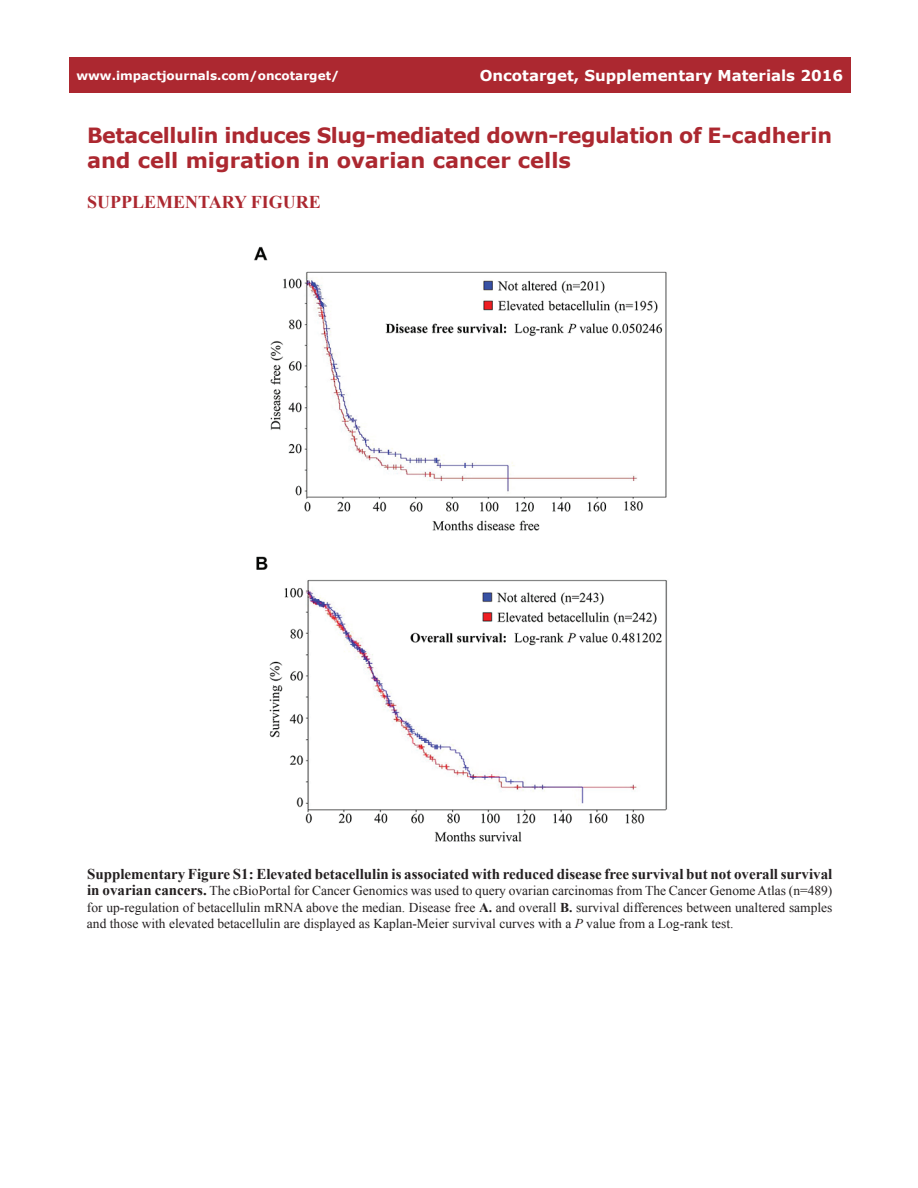
<style>
.page{position:relative;width:918px;height:1188px;background:#fff}
.page>*{position:absolute;margin:0;border:0;box-sizing:border-box;transform-origin:0 0}
.t1{font:700 21px/25.2px "Verdana";letter-spacing:-.02em;color:#ac2830}
.t2{font:700 18px "Times New Roman";color:#ac2830}
.t3{font:700 15px "Times New Roman";color:#231f20}
.t4{font:700 15px "Verdana";color:#fff}
.t5{font:13.5px/16.2px "Times New Roman";color:#231f20;text-align:justify}
.t6{font:700 12px "Verdana";color:#fff}
.s1{font-weight:700;font-size:15px}
.s2{font-weight:700}
.s3{font-style:italic}
</style>
<div class="page">
<div style="left:69px;top:57px;width:781px;height:36px;background:#ac2830"></div>
<img style="left:254px;top:246px;width:413px;height:596px">
<p class="t6" style="left:76px;top:67px;width:264px">www.impactjournals.com/oncotarget/</p>
<p class="t4" style="left:480px;top:65px;width:365px">Oncotarget, Supplementary Materials 2016</p>
<h1 class="t1" style="left:87px;top:122px;width:747px">Betacellulin induces Slug-mediated down-regulation of E-cadherin and cell migration in ovarian cancer cells</h1>
<h2 class="t2" style="left:87px;top:189px;width:235px">SUPPLEMENTARY FIGURE</h2>
<p class="t3" style="left:87px;top:864px;width:747px">Supplementary Figure S1: Elevated betacellulin is associated with reduced disease free survival but not overall survival</p>
<p class="t5" style="left:87px;top:883px;width:747px"><span class="s1">in ovarian cancers.</span> The cBioPortal for Cancer Genomics was used to query ovarian carcinomas from The Cancer Genome Atlas (n=489) for up-regulation of betacellulin mRNA above the median. Disease free <span class="s2">A.</span> and overall <span class="s2">B.</span> survival differences between unaltered samples and those with elevated betacellulin are displayed as Kaplan-Meier survival curves with a <span class="s3">P</span> value from a Log-rank test.</p>
</div>
